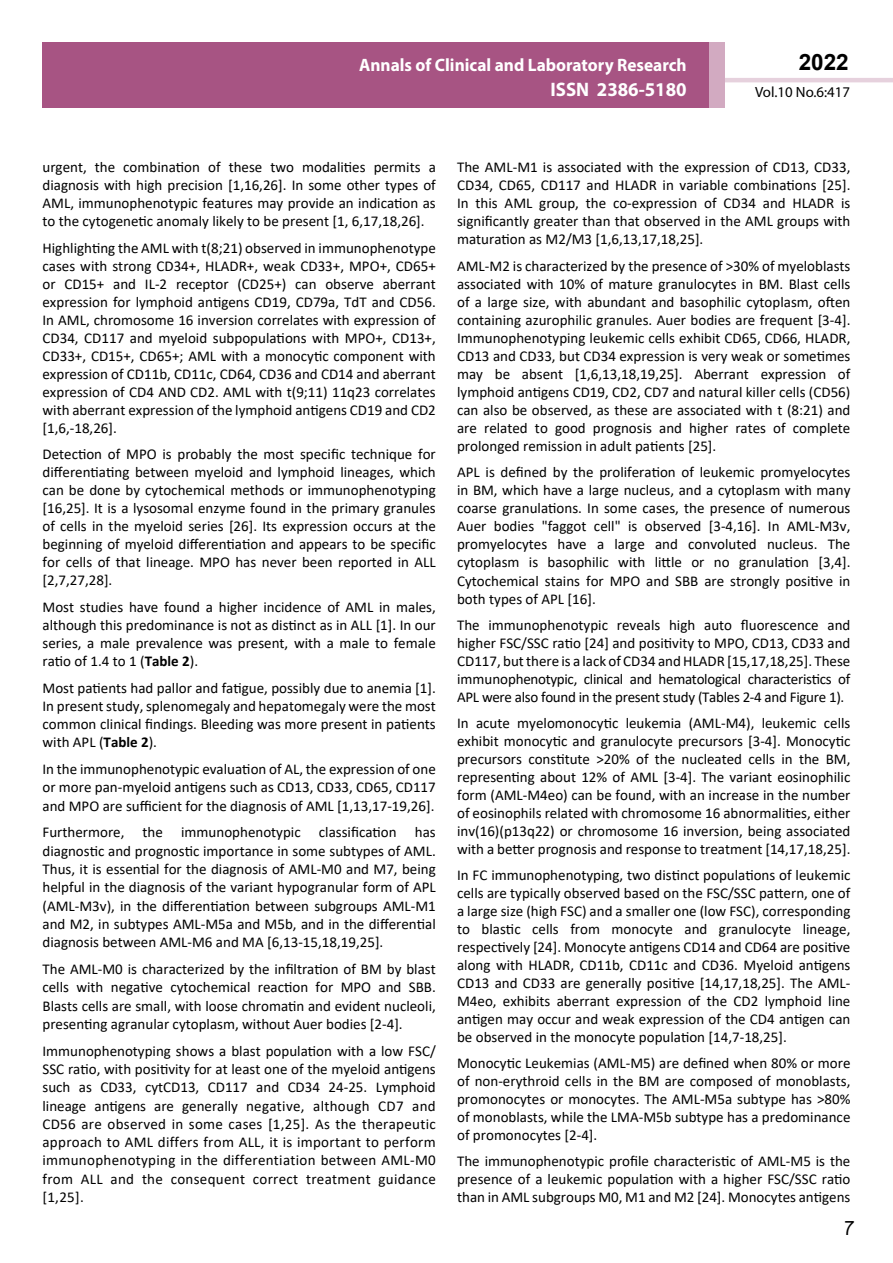
<style>
.page{position:relative;width:893px;height:1263px;background:#fff}
.page>*{position:absolute;margin:0;border:0;box-sizing:border-box;transform-origin:0 0}
.t1{font:25.5px "Tunga";color:#000}
.t2{font:700 22.5px "Arial";color:#000}
.t3{font:700 19.65px "Myriad Pro";color:#fff;scale:.96 1}
.t4{font:700 18px/21.6px "Myriad Pro";color:#fff;text-align:right;scale:.96 1}
.t5{font:15px/18px "Calibri";color:#000;text-align:justify}
.t6{font:14.85px "Myriad Pro";color:#000}
.s1{font-weight:700}
</style>
<div class="page">
<hr style="left:725px;top:78px;width:168px;height:4px;background:#e6d1dd">
<div style="left:43px;top:42px;width:666px;height:66px;background:#a75483"></div>
<div style="left:709px;top:42px;width:16px;height:66px;background:#d2aac1"></div>
<p class="t4" style="left:517px;top:53px;width:198px">ARCHIVOS DE MEDICINA<br>ISSN 1698-9465</p>
<h2 class="t2" style="left:799px;top:46px;width:52px">2022</h2>
<p class="t4" style="left:359px;top:54px;width:343px">Annals of Clinical and Laboratory Research</p>
<h3 class="t3" style="left:551px;top:76px;width:143px">ISSN 2386-5180</h3>
<p class="t6" style="left:755px;top:83px;width:96px">Vol.10 No.6:417</p>
<p class="t5" style="left:43px;top:158px;width:395px">urgent, the combination of these two modalities permits a diagnosis with high precision [1,16,26]. In some other types of AML, immunophenotypic features may provide an indication as to the cytogenetic anomaly likely to be present [1, 6,17,18,26].</p>
<p class="t5" style="left:43px;top:239px;width:395px">Highlighting the AML with t(8;21) observed in immunophenotype cases with strong CD34+, HLADR+, weak CD33+, MPO+, CD65+ or CD15+ and IL-2 receptor (CD25+) can observe aberrant expression for lymphoid antigens CD19, CD79a, TdT and CD56.<br>In AML, chromosome 16 inversion correlates with expression of CD34, CD117 and myeloid subpopulations with MPO+, CD13+, CD33+, CD15+, CD65+; AML with a monocytic component with expression of CD11b, CD11c, CD64, CD36 and CD14 and aberrant expression of CD4 AND CD2. AML with t(9;11) 11q23 correlates with aberrant expression of the lymphoid antigens CD19 and CD2 [1,6,-18,26].</p>
<p class="t5" style="left:43px;top:445px;width:395px">Detection of MPO is probably the most specific technique for differentiating between myeloid and lymphoid lineages, which can be done by cytochemical methods or immunophenotyping [16,25]. It is a lysosomal enzyme found in the primary granules of cells in the myeloid series [26]. Its expression occurs at the beginning of myeloid differentiation and appears to be specific for cells of that lineage. MPO has never been reported in ALL [2,7,27,28].</p>
<p class="t5" style="left:43px;top:598px;width:395px">Most studies have found a higher incidence of AML in males, although this predominance is not as distinct as in ALL [1]. In our series, a male prevalence was present, with a male to female ratio of 1.4 to 1 (<span class="s1">Table 2</span>).</p>
<p class="t5" style="left:43px;top:678px;width:395px">Most patients had pallor and fatigue, possibly due to anemia [1].<br>In present study, splenomegaly and hepatomegaly were the most common clinical findings. Bleeding was more present in patients with APL (<span class="s1">Table 2</span>).</p>
<p class="t5" style="left:43px;top:759px;width:395px">In the immunophenotypic evaluation of AL, the expression of one or more pan-myeloid antigens such as CD13, CD33, CD65, CD117 and MPO are sufficient for the diagnosis of AML [1,13,17-19,26].</p>
<p class="t5" style="left:43px;top:823px;width:395px">Furthermore, the immunophenotypic classification has diagnostic and prognostic importance in some subtypes of AML.<br>Thus, it is essential for the diagnosis of AML-M0 and M7, being helpful in the diagnosis of the variant hypogranular form of APL (AML-M3v), in the differentiation between subgroups AML-M1 and M2, in subtypes AML-M5a and M5b, and in the differential diagnosis between AML-M6 and MA [6,13-15,18,19,25].</p>
<p class="t5" style="left:43px;top:959px;width:395px">The AML-M0 is characterized by the infiltration of BM by blast cells with negative cytochemical reaction for MPO and SBB.<br>Blasts cells are small, with loose chromatin and evident nucleoli, presenting agranular cytoplasm, without Auer bodies [2-4].</p>
<p class="t5" style="left:43px;top:1041px;width:395px">Immunophenotyping shows a blast population with a low FSC/ SSC ratio, with positivity for at least one of the myeloid antigens such as CD33, cytCD13, CD117 and CD34 24-25. Lymphoid lineage antigens are generally negative, although CD7 and CD56 are observed in some cases [1,25]. As the therapeutic approach to AML differs from ALL, it is important to perform immunophenotyping in the differentiation between AML-M0 from ALL and the consequent correct treatment guidance [1,25].</p>
<p class="t5" style="left:457px;top:158px;width:395px">The AML-M1 is associated with the expression of CD13, CD33, CD34, CD65, CD117 and HLADR in variable combinations [25].<br>In this AML group, the co-expression of CD34 and HLADR is significantly greater than that observed in the AML groups with maturation as M2/M3 [1,6,13,17,18,25].</p>
<p class="t5" style="left:457px;top:257px;width:395px">AML-M2 is characterized by the presence of &gt;30% of myeloblasts associated with 10% of mature granulocytes in BM. Blast cells of a large size, with abundant and basophilic cytoplasm, often containing azurophilic granules. Auer bodies are frequent [3-4].<br>Immunophenotyping leukemic cells exhibit CD65, CD66, HLADR, CD13 and CD33, but CD34 expression is very weak or sometimes may be absent [1,6,13,18,19,25]. Aberrant expression of lymphoid antigens CD19, CD2, CD7 and natural killer cells (CD56) can also be observed, as these are associated with t (8:21) and are related to good prognosis and higher rates of complete prolonged remission in adult patients [25].</p>
<p class="t5" style="left:457px;top:463px;width:395px">APL is defined by the proliferation of leukemic promyelocytes in BM, which have a large nucleus, and a cytoplasm with many coarse granulations. In some cases, the presence of numerous Auer bodies "faggot cell" is observed [3-4,16]. In AML-M3v, promyelocytes have a large and convoluted nucleus. The cytoplasm is basophilic with little or no granulation [3,4].<br>Cytochemical stains for MPO and SBB are strongly positive in both types of APL [16].</p>
<p class="t5" style="left:457px;top:616px;width:395px">The immunophenotypic reveals high auto fluorescence and higher FSC/SSC ratio [24] and positivity to MPO, CD13, CD33 and CD117, but there is a lack of CD34 and HLADR [15,17,18,25]. These immunophenotypic, clinical and hematological characteristics of APL were also found in the present study (Tables 2-4 and Figure 1).</p>
<p class="t5" style="left:457px;top:714px;width:395px">In acute myelomonocytic leukemia (AML-M4), leukemic cells exhibit monocytic and granulocyte precursors [3-4]. Monocytic precursors constitute &gt;20% of the nucleated cells in the BM, representing about 12% of AML [3-4]. The variant eosinophilic form (AML-M4eo) can be found, with an increase in the number of eosinophils related with chromosome 16 abnormalities, either inv(16)(p13q22) or chromosome 16 inversion, being associated with a better prognosis and response to treatment [14,17,18,25].</p>
<p class="t5" style="left:457px;top:866px;width:395px">In FC immunophenotyping, two distinct populations of leukemic cells are typically observed based on the FSC/SSC pattern, one of a large size (high FSC) and a smaller one (low FSC), corresponding to blastic cells from monocyte and granulocyte lineage, respectively [24]. Monocyte antigens CD14 and CD64 are positive along with HLADR, CD11b, CD11c and CD36. Myeloid antigens CD13 and CD33 are generally positive [14,17,18,25]. The AML-M4eo, exhibits aberrant expression of the CD2 lymphoid line antigen may occur and weak expression of the CD4 antigen can be observed in the monocyte population [14,7-18,25].</p>
<p class="t5" style="left:457px;top:1054px;width:395px">Monocytic Leukemias (AML-M5) are defined when 80% or more of non-erythroid cells in the BM are composed of monoblasts, promonocytes or monocytes. The AML-M5a subtype has &gt;80% of monoblasts, while the LMA-M5b subtype has a predominance of promonocytes [2-4].</p>
<p class="t5" style="left:457px;top:1152px;width:395px">The immunophenotypic profile characteristic of AML-M5 is the presence of a leukemic population with a higher FSC/SSC ratio than in AML subgroups M0, M1 and M2 [24]. Monocytes antigens</p>
<h1 class="t1" style="left:844px;top:1211px;width:11px">7</h1>
</div>
